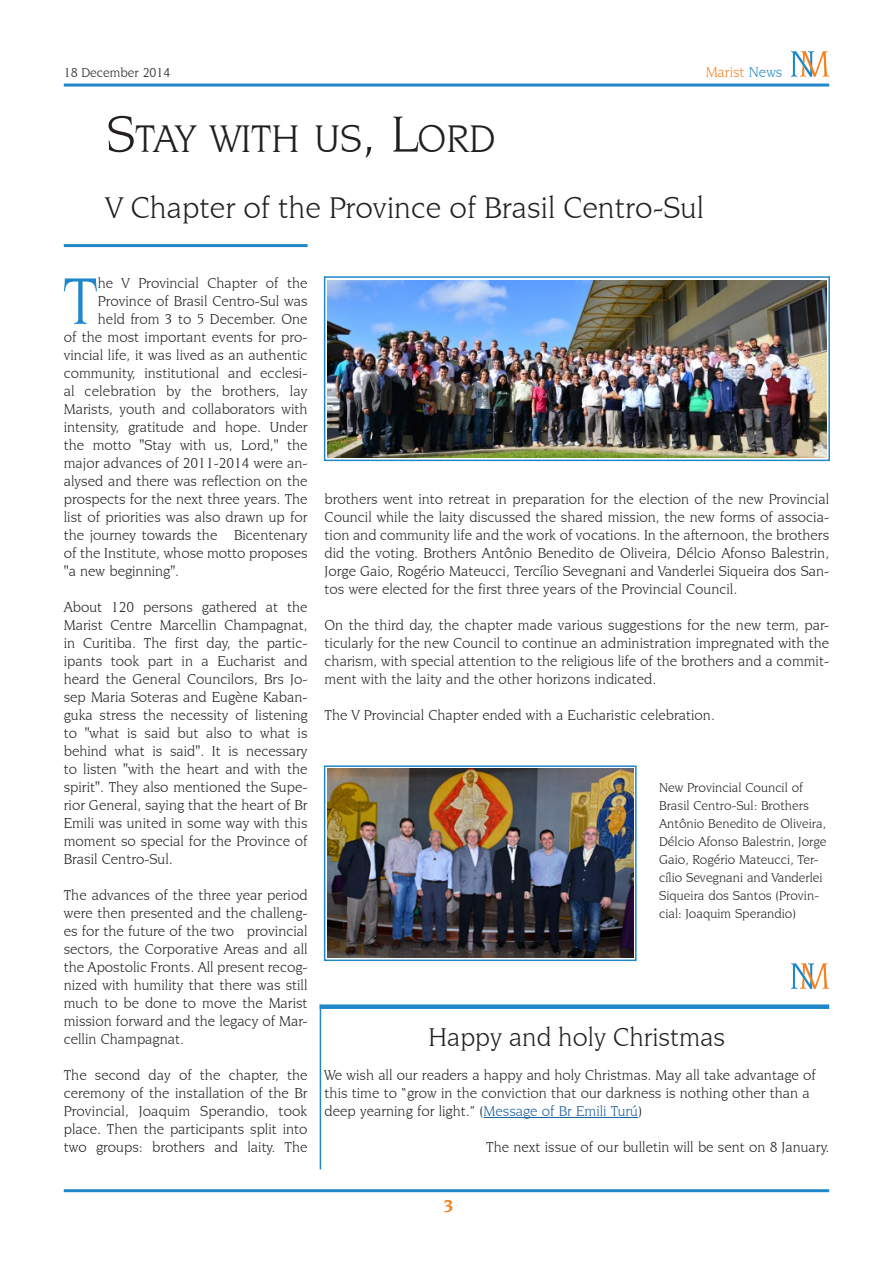
<style>
.page{position:relative;width:893px;height:1263px;background:#fff}
.page>*{position:absolute;margin:0;border:0;box-sizing:border-box;transform-origin:0 0}
.paragrafo4ComMaiuscu{font:70.2px "Novarese IT Cby BT";color:#2088c9}
.Titolo{font:40.5px "Novarese IT Cby BT";color:#231f20}
.Sottotitolo{font:31.5px "Novarese IT Cby BT";color:#231f20}
.Sottotitolo-2{font:27px "Novarese IT Cby BT";color:#231f20}
.Normale{font:700 18px "Novarese IT Cby BT";color:#f58220}
.paragrafo4{font:15px/18px "Novarese IT Cby BT";color:#231f20;text-align:justify}
.paragrafo4ComMaiuscu-2{font:15px "Novarese IT Cby BT";color:#231f20}
.Normale-2{font:15px "Novarese IT Cby BT";color:#f58220}
.paragrafo4-2{font:13.5px/18px "Novarese IT Cby BT";color:#231f20}
.Normale-3{font:13.5px "Novarese IT Cby BT";color:#231f20}
.s1{color:#2088c9}
.s2{font-size:54px}
.s3{color:#175d9e}
</style>
<div class="page">
<hr style="left:64px;top:1189px;width:765px;height:3px;background:#2088c9">
<hr style="left:64px;top:84px;width:765px;height:3px;background:#2088c9">
<svg style="left:791px;top:51px;width:38px;height:26px"></svg>
<hr style="left:64px;top:244px;width:244px;height:3px;background:#2088c9">
<svg style="left:791px;top:963px;width:38px;height:26px"></svg>
<div style="left:320px;top:1004px;width:509px;height:5px;background:#2088c9"></div>
<hr style="left:320px;top:1004px;width:1px;height:165px;background:#2088c9">
<hr style="left:484px;top:1117px;width:154px;height:1px;background:#175d9e">
<img style="left:327px;top:280px;width:500px;height:178px">
<div style="left:324px;top:276px;width:506px;height:185px;border:2px solid #2088c9"></div>
<img style="left:327px;top:768px;width:306px;height:189px">
<div style="left:324px;top:765px;width:313px;height:196px;border:2px solid #2088c9"></div>
<p class="Normale-3" style="left:64px;top:64px;width:108px">18 December 2014</p>
<p class="Normale-2" style="left:706px;top:63px;width:78px">Marist <span class="s1">News</span></p>
<p class="Titolo" style="left:106px;top:114px;width:391px"><span class="s2">S</span>TAY WITH US<span class="s2">, L</span>ORD</p>
<p class="Sottotitolo" style="left:106px;top:189px;width:599px">V Chapter of the Province of Brasil Centro-Sul</p>
<p class="paragrafo4ComMaiuscu" style="left:63px;top:259px;width:37px">T</p>
<p class="paragrafo4ComMaiuscu-2" style="left:98px;top:274px;width:211px">he V Provincial Chapter of the</p>
<p class="paragrafo4ComMaiuscu-2" style="left:98px;top:292px;width:211px">Province of Brasil Centro-Sul was</p>
<p class="paragrafo4ComMaiuscu-2" style="left:98px;top:310px;width:211px">held from 3 to 5 December. One</p>
<p class="paragrafo4ComMaiuscu-2" style="left:64px;top:328px;width:245px">of the most important events for pro-</p>
<p class="paragrafo4ComMaiuscu-2" style="left:64px;top:346px;width:245px">vincial life, it was lived as an authentic</p>
<p class="paragrafo4ComMaiuscu-2" style="left:64px;top:364px;width:245px">community, institutional and ecclesi-</p>
<p class="paragrafo4ComMaiuscu-2" style="left:64px;top:382px;width:245px">al celebration by the brothers, lay</p>
<p class="paragrafo4ComMaiuscu-2" style="left:64px;top:400px;width:245px">Marists, youth and collaborators with</p>
<p class="paragrafo4ComMaiuscu-2" style="left:64px;top:418px;width:245px">intensity, gratitude and hope. Under</p>
<p class="paragrafo4ComMaiuscu-2" style="left:64px;top:436px;width:245px">the motto "Stay with us, Lord," the</p>
<p class="paragrafo4ComMaiuscu-2" style="left:64px;top:454px;width:245px">major advances of 2011-2014 were an-</p>
<p class="paragrafo4ComMaiuscu-2" style="left:64px;top:472px;width:245px">alysed and there was reflection on the</p>
<p class="paragrafo4ComMaiuscu-2" style="left:64px;top:490px;width:245px">prospects for the next three years. The</p>
<p class="paragrafo4ComMaiuscu-2" style="left:64px;top:508px;width:245px">list of priorities was also drawn up for</p>
<p class="paragrafo4ComMaiuscu-2" style="left:64px;top:526px;width:245px">the journey towards the Bicentenary</p>
<p class="paragrafo4ComMaiuscu-2" style="left:64px;top:544px;width:245px">of the Institute, whose motto proposes</p>
<p class="paragrafo4ComMaiuscu-2" style="left:64px;top:562px;width:117px">"a new beginning".</p>
<p class="paragrafo4" style="left:64px;top:598px;width:245px">About 120 persons gathered at the Marist Centre Marcellin Champagnat, in Curitiba. The first day, the partic&shy;ipants took part in a Eucharist and heard the General Councilors, Brs Jo&shy;sep Maria Soteras and Eugène Kaban&shy;guka stress the necessity of listening to "what is said but also to what is behind what is said". It is necessary to listen "with the heart and with the spirit". They also mentioned the Supe&shy;rior General, saying that the heart of Br Emili was united in some way with this moment so special for the Province of Brasil Centro-Sul.</p>
<p class="paragrafo4" style="left:64px;top:886px;width:245px">The advances of the three year period were then presented and the challeng&shy;es for the future of the two provincial sectors, the Corporative Areas and all the Apostolic Fronts. All present recog&shy;nized with humility that there was still much to be done to move the Marist mission forward and the legacy of Mar&shy;cellin Champagnat.</p>
<p class="paragrafo4" style="left:64px;top:1066px;width:245px">The second day of the chapter, the ceremony of the installation of the Br Provincial, Joaquim Sperandio, took place. Then the participants split into two groups: brothers and laity. The</p>
<p class="paragrafo4" style="left:325px;top:490px;width:506px">brothers went into retreat in preparation for the election of the new Provincial Council while the laity discussed the shared mission, the new forms of associa&shy;tion and community life and the work of vocations. In the afternoon, the brothers did the voting. Brothers Antônio Benedito de Oliveira, Délcio Afonso Balestrin, Jorge Gaio, Rogério Mateucci, Tercílio Sevegnani and Vanderlei Siqueira dos San&shy;tos were elected for the first three years of the Provincial Council.</p>
<p class="paragrafo4" style="left:325px;top:616px;width:506px">On the third day, the chapter made various suggestions for the new term, par&shy;ticularly for the new Council to continue an administration impregnated with the charism, with special attention to the religious life of the brothers and a commit&shy;ment with the laity and the other horizons indicated.</p>
<p class="paragrafo4" style="left:325px;top:706px;width:392px">The V Provincial Chapter ended with a Eucharistic celebration.</p>
<p class="paragrafo4-2" style="left:659px;top:778px;width:169px">New Provincial Council of<br>Brasil Centro-Sul: Brothers<br>Antônio Benedito de Oliveira,<br>Délcio Afonso Balestrin, Jorge<br>Gaio, Rogério Mateucci, Ter&shy;cílio Sevegnani and Vanderlei<br>Siqueira dos Santos (Provin&shy;cial: Joaquim Sperandio)</p>
<p class="Sottotitolo-2" style="left:429px;top:1021px;width:298px">Happy and holy Christmas</p>
<p class="paragrafo4" style="left:325px;top:1066px;width:492px;text-align:left">We wish all our readers a happy and holy Christmas. May all take advantage of this time to “grow in the conviction that our darkness is nothing other than a deep yearning for light.” (<span class="s3">Message of Br Emili Turú</span>)</p>
<p class="paragrafo4" style="left:486px;top:1138px;width:344px">The next issue of our bulletin will be sent on 8 January.</p>
<p class="Normale" style="left:443px;top:1195px;width:12px">3</p>
</div>
